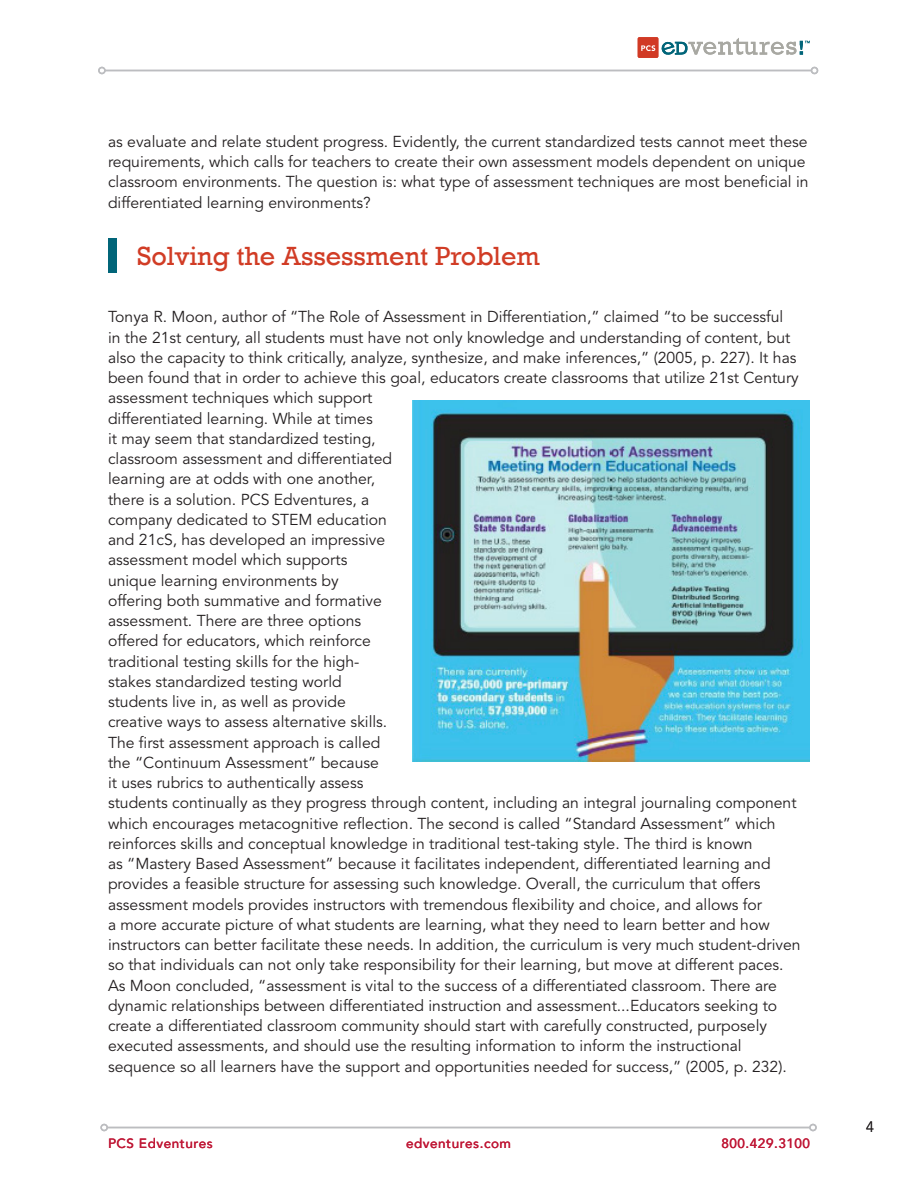
<style>
.page{position:relative;width:918px;height:1188px;background:#fff}
.page>*{position:absolute;margin:0;border:0;box-sizing:border-box;transform-origin:0 0}
.Section_Headers{font:27px "Rockwell";color:#d13c25}
.Body_Text{font:15.75px/20.2px "Avenir LT Std";color:#231f20}
.t1{font:300 15px "Avenir LT Std";color:#231f20}
.t2{font:500 13.5px "Avenir";letter-spacing:.04em;color:#c01a38}
</style>
<div class="page">
<div style="left:638px;top:37px;width:20px;height:21px;background:#d13a25;border-radius:2px"></div>
<svg style="left:641px;top:45px;width:14px;height:6px"></svg>
<svg style="left:661px;top:38px;width:149px;height:17px"></svg>
<hr style="left:105px;top:70px;width:707px;height:1px;background:#bcbdc0">
<div style="left:98px;top:67px;width:8px;height:7px;border:2px solid #bcbdc0;border-radius:50%"></div>
<div style="left:811px;top:67px;width:7px;height:7px;border:2px solid #bcbdc0;border-radius:50%"></div>
<hr style="left:107px;top:1127px;width:703px;height:1px;background:#bcbdc0">
<div style="left:100px;top:1124px;width:8px;height:7px;border:2px solid #bcbdc0;border-radius:50%"></div>
<div style="left:809px;top:1124px;width:8px;height:7px;border:2px solid #bcbdc0;border-radius:50%"></div>
<div style="left:109px;top:238px;width:8px;height:35px;background:#016579"></div>
<img style="left:413px;top:401px;width:397px;height:360px">
<p class="Body_Text" style="left:108px;top:132px;width:702px">as evaluate and relate student progress. Evidently, the current standardized tests cannot meet these requirements, which calls for teachers to create their own assessment models dependent on unique classroom environments. The question is: what type of assessment techniques are most beneficial in differentiated learning environments?</p>
<p class="Section_Headers" style="left:137px;top:240px;width:404px">Solving the Assessment Problem</p>
<p class="Body_Text" style="left:108px;top:307px;width:694px">Tonya R. Moon, author of “The Role of Assessment in Differentiation,” claimed “to be successful<br>in the 21st century, all students must have not only knowledge and understanding of content, but also the capacity to think critically, analyze, synthesize, and make inferences,” (2005, p. 227). It has been found that in order to achieve this goal, educators create classrooms that utilize 21st Century assessment techniques which support<br>differentiated learning. While at times<br>it may seem that standardized testing,<br>classroom assessment and differentiated<br>learning are at odds with one another,<br>there is a solution. PCS Edventures, a<br>company dedicated to STEM education<br>and 21cS, has developed an impressive<br>assessment model which supports<br>unique learning environments by<br>offering both summative and formative<br>assessment. There are three options<br>offered for educators, which reinforce<br>traditional testing skills for the high-<br>stakes standardized testing world<br>students live in, as well as provide<br>creative ways to assess alternative skills.<br>The first assessment approach is called<br>the “Continuum Assessment” because<br>it uses rubrics to authentically assess<br>students continually as they progress through content, including an integral journaling component which encourages metacognitive reflection. The second is called “Standard Assessment” which reinforces skills and conceptual knowledge in traditional test-taking style. The third is known<br>as “Mastery Based Assessment” because it facilitates independent, differentiated learning and provides a feasible structure for assessing such knowledge. Overall, the curriculum that offers assessment models provides instructors with tremendous flexibility and choice, and allows for<br>a more accurate picture of what students are learning, what they need to learn better and how instructors can better facilitate these needs. In addition, the curriculum is very much student-driven so that individuals can not only take responsibility for their learning, but move at different paces.<br>As Moon concluded, “assessment is vital to the success of a differentiated classroom. There are dynamic relationships between differentiated instruction and assessment...Educators seeking to create a differentiated classroom community should start with carefully constructed, purposely executed assessments, and should use the resulting information to inform the instructional sequence so all learners have the support and opportunities needed for success,” (2005, p. 232).</p>
<p class="t2" style="left:108px;top:1131px;width:106px">PCS Edventures</p>
<p class="t2" style="left:406px;top:1131px;width:107px">edventures.com</p>
<p class="t2" style="left:721px;top:1131px;width:90px">800.429.3100</p>
<p class="t1" style="left:866px;top:1118px;width:9px">4</p>
</div>
